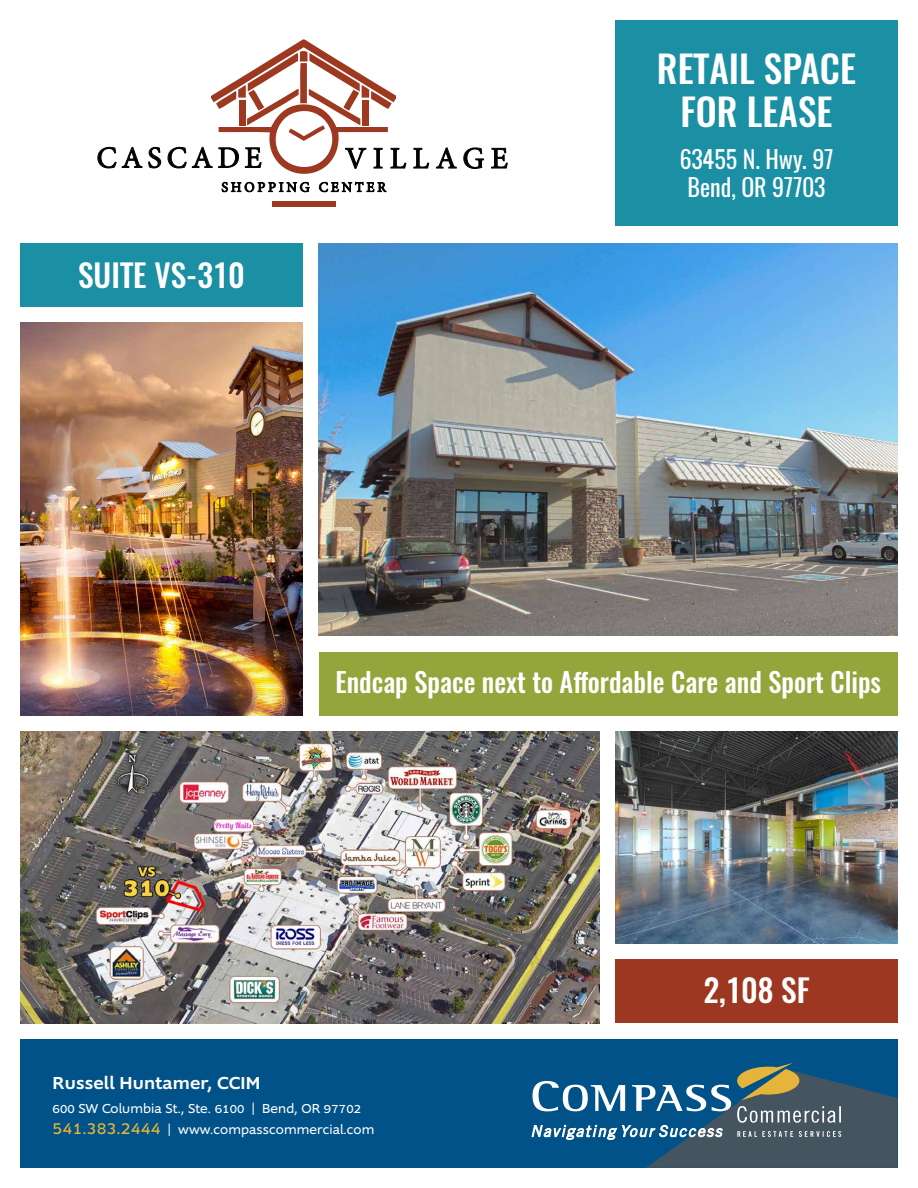
<style>
.page{position:relative;width:918px;height:1188px;background:#fff}
.page>*{position:absolute;margin:0;border:0;box-sizing:border-box;transform-origin:0 0}
.t1{font:500 37.5px/43.5px "Oswald";color:#fff;text-align:center}
.t2{font:500 31.5px "Oswald";color:#fff}
.t3{font:500 27px "Oswald";color:#fff}
.t4{font:24px/28.5px "Oswald";color:#fff;text-align:center}
.t5{font:500 18px "Supra";letter-spacing:.01em;color:#fff}
.t6{font:13.5px/21.6px "Supra";letter-spacing:.01em;color:#fff}
.s1{font-size:18px;color:#e5b53b}
</style>
<div class="page">
<div style="left:20px;top:1040px;width:878px;height:128px;background:#005288"></div>
<img style="left:319px;top:243px;width:579px;height:393px">
<img style="left:20px;top:323px;width:283px;height:393px">
<div style="left:615px;top:20px;width:283px;height:206px;background:#1b8fa4"></div>
<svg style="left:531px;top:1063px;width:367px;height:105px"></svg>
<img style="left:20px;top:732px;width:579px;height:291px">
<img style="left:615px;top:732px;width:283px;height:211px">
<svg style="left:97px;top:147px;width:64px;height:22px"></svg>
<svg style="left:413px;top:148px;width:16px;height:21px"></svg>
<svg style="left:436px;top:147px;width:21px;height:22px"></svg>
<svg style="left:463px;top:147px;width:21px;height:22px"></svg>
<svg style="left:491px;top:148px;width:17px;height:21px"></svg>
<svg style="left:221px;top:182px;width:89px;height:10px"></svg>
<svg style="left:319px;top:182px;width:68px;height:10px"></svg>
<svg style="left:167px;top:39px;width:239px;height:135px"></svg>
<div style="left:272px;top:201px;width:63px;height:5px;background:#9d3821"></div>
<div style="left:20px;top:243px;width:283px;height:64px;background:#1b8fa4"></div>
<div style="left:319px;top:652px;width:579px;height:64px;background:#93a53b"></div>
<div style="left:615px;top:959px;width:283px;height:64px;background:#9d3721"></div>
<h2 class="t2" style="left:78px;top:253px;width:168px">SUITE VS-310</h2>
<h1 class="t1" style="left:657px;top:47px;width:201px">RETAIL SPACE<br>FOR LEASE</h1>
<h3 class="t4" style="left:680px;top:145px;width:155px">63455 N. Hwy. 97<br>Bend, OR 97703</h3>
<h3 class="t3" style="left:335px;top:664px;width:547px">Endcap Space next to Affordable Care and Sport Clips</h3>
<h2 class="t2" style="left:704px;top:968px;width:108px">2,108 SF</h2>
<h3 class="t5" style="left:53px;top:1070px;width:209px">Russell Huntamer, CCIM</h3>
<p class="t6" style="left:53px;top:1097px;width:323px">600 SW Columbia St., Ste. 6100 | Bend, OR 97702<br><span class="s1">541.383.2444</span> | www.compasscommercial.com</p>
</div>
